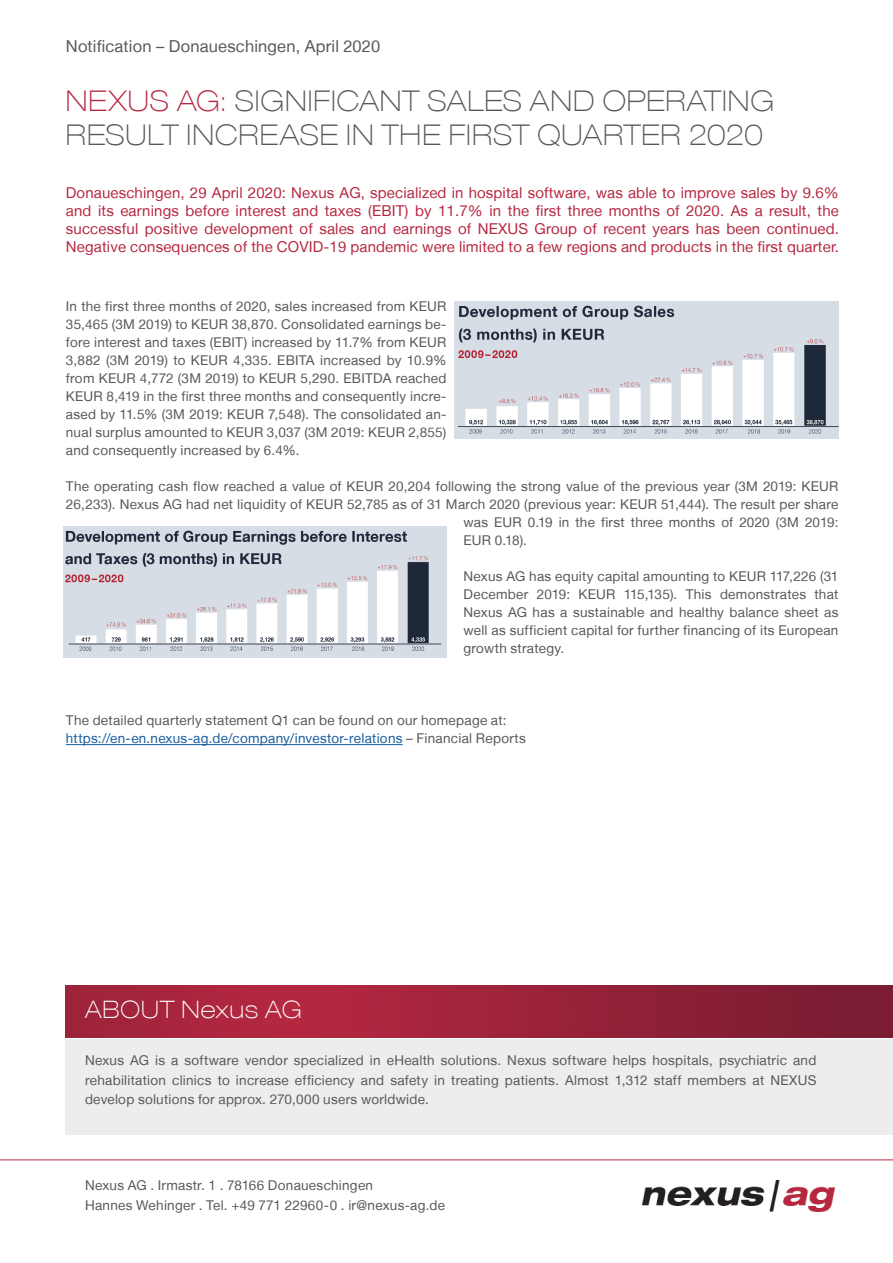
<style>
.page{position:relative;width:893px;height:1263px;background:#fff}
.page>*{position:absolute;margin:0;border:0;box-sizing:border-box;transform-origin:0 0}
.t1{font:100 expanded 28.5px/34.2px "Helvetica Neue LT";letter-spacing:.03em;color:#57585a}
.t2{font:100 expanded 24px "Helvetica Neue LT";letter-spacing:.04em;color:#fff}
.t3{font:16.5px "Helvetica Neue LT";letter-spacing:.015em;color:#57585a}
.t4{font:15px/18px "Helvetica Neue LT";letter-spacing:.01em;color:#b62841;text-align:justify}
.t5{font:13.5px/18px "Helvetica Neue LT";letter-spacing:.02em;color:#57585a;text-align:justify}
.s1{color:#b62841}
.s2{color:#175d9e}
</style>
<div class="page">
<hr style="left:66px;top:744px;width:337px;height:1px;background:#175d9e">
<div style="left:66px;top:1039px;width:827px;height:95px;background:#ededee"></div>
<hr style="left:0;top:1159px;width:893px;height:1px;background:#b62841">
<img style="left:643px;top:1180px;width:191px;height:31px">
<svg style="left:66px;top:985px;width:827px;height:52px;background:#9a223a"></svg>
<img style="left:455px;top:302px;width:384px;height:136px">
<img style="left:63px;top:527px;width:383px;height:130px">
<p class="t3" style="left:66px;top:36px;width:316px">Notification – Donaueschingen, April 2020</p>
<h1 class="t1" style="left:66px;top:84px;width:710px"><span class="s1">NEXUS AG:</span> SIGNIFICANT SALES AND OPERATING<br>RESULT INCREASE IN THE FIRST QUARTER 2020</h1>
<p class="t4" style="left:66px;top:184px;width:775px">Donaueschingen, 29 April 2020: Nexus AG, specialized in hospital software, was able to improve sales by 9.6% and its earnings before interest and taxes (EBIT) by 11.7% in the first three months of 2020. As a result, the successful positive development of sales and earnings of NEXUS Group of recent years has been continued.<br>Negative consequences of the COVID-19 pandemic were limited to a few regions and products in the first quarter.</p>
<p class="t5" style="left:66px;top:297px;width:382px">In the first three months of 2020, sales increased from KEUR 35,465 (3M 2019) to KEUR 38,870. Consolidated earnings be&shy;fore interest and taxes (EBIT) increased by 11.7% from KEUR 3,882 (3M 2019) to KEUR 4,335. EBITA increased by 10.9% from KEUR 4,772 (3M 2019) to KEUR 5,290. EBITDA reached KEUR 8,419 in the first three months and consequently incre&shy;ased by 11.5% (3M 2019: KEUR 7,548). The consolidated an&shy;nual surplus amounted to KEUR 3,037 (3M 2019: KEUR 2,855) and consequently increased by 6.4%.</p>
<p class="t5" style="left:66px;top:477px;width:774px">The operating cash flow reached a value of KEUR 20,204 following the strong value of the previous year (3M 2019: KEUR</p>
<p class="t5" style="left:66px;top:495px;width:774px">26,233). Nexus AG had net liquidity of KEUR 52,785 as of 31 March 2020 (previous year: KEUR 51,444). The result per share</p>
<p class="t5" style="left:463px;top:513px;width:376px">was EUR 0.19 in the first three months of 2020 (3M 2019:</p>
<p class="t5" style="left:463px;top:531px;width:65px">EUR 0.18).</p>
<p class="t5" style="left:463px;top:567px;width:376px">Nexus AG has equity capital amounting to KEUR 117,226 (31<br>December 2019: KEUR 115,135). This demonstrates that Nexus AG has a sustainable and healthy balance sheet as well as sufficient capital for further financing of its European growth strategy.</p>
<p class="t5" style="left:66px;top:711px;width:461px">The detailed quarterly statement Q1 can be found on our homepage at: <span class="s2">https://en-en.nexus-ag.de/company/investor-relations</span> – Financial Reports</p>
<h2 class="t2" style="left:85px;top:995px;width:218px">ABOUT Nexus AG</h2>
<p class="t5" style="left:85px;top:1050px;width:733px;line-height:19.5px">Nexus AG is a software vendor specialized in eHealth solutions. Nexus software helps hospitals, psychiatric and rehabilitation clinics to increase efficiency and safety in treating patients. Almost 1,312 staff members at NEXUS develop solutions for approx. 270,000 users worldwide.</p>
<p class="t5" style="left:85px;top:1175px;width:361px;line-height:19.5px">Nexus AG . Irmastr. 1 . 78166 Donaueschingen<br>Hannes Wehinger . Tel. +49 771 22960-0 . ir@nexus-ag.de</p>
</div>
